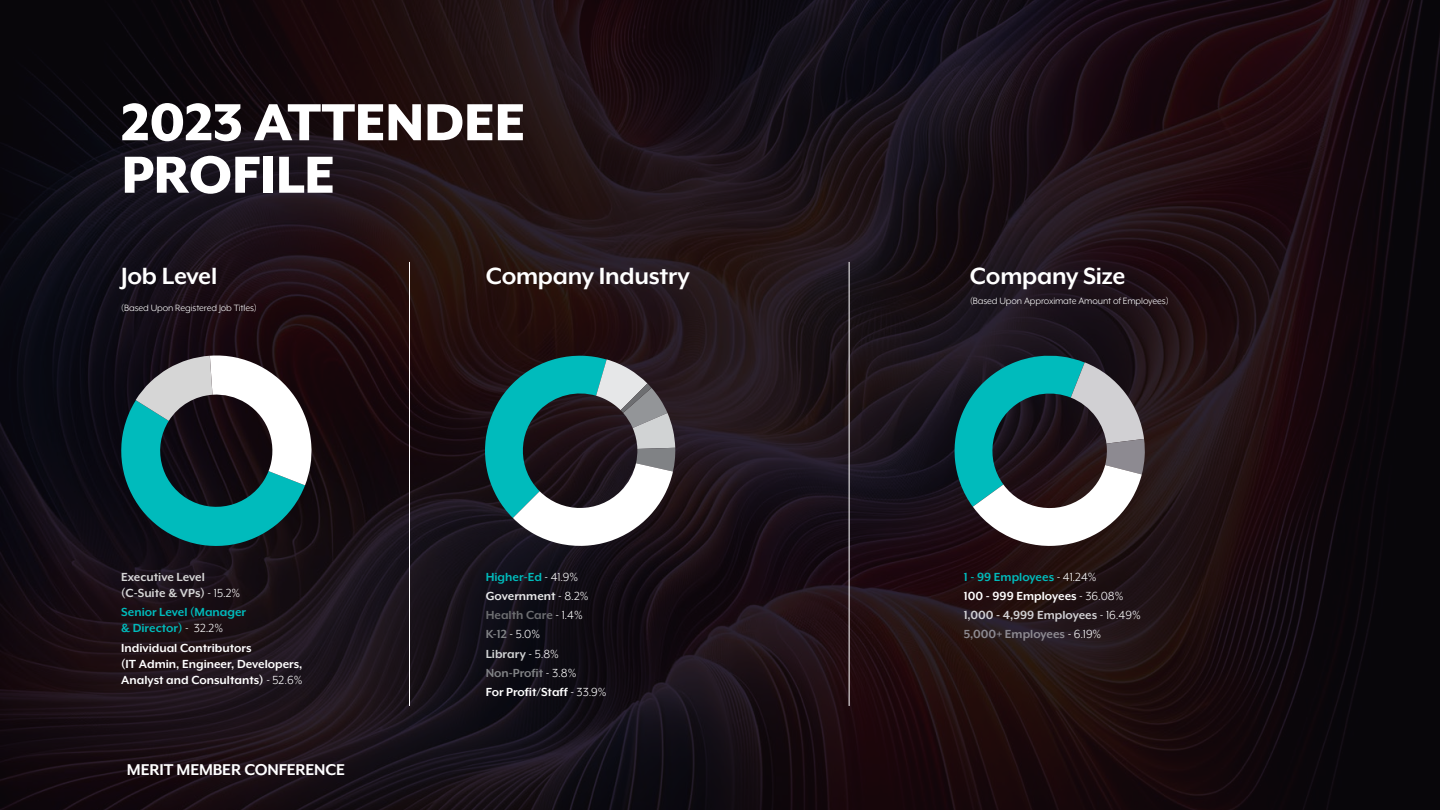
<style>
.page{position:relative;width:1440px;height:810px;background:#fff}
.page>*{position:absolute;margin:0;border:0;box-sizing:border-box;transform-origin:0 0}
.t1{font:800 60px/52.5px "Mr Eaves XL Mod OT";letter-spacing:-.01em;color:#fff}
.t2{font:700 27px "Mr Eaves XL Mod OT";letter-spacing:-.01em;color:#fff}
.t3{font:700 18px "Mr Eaves XL Mod OT";letter-spacing:-.01em;color:#fff}
.t4{font:13.5px/19.2px "Mr Eaves XL Mod OT";color:#fff}
.t5{font:700 13.5px/16.2px "Mr Eaves XL Mod OT";color:#fff}
.t6{font:700 13.5px/16.2px "Mr Eaves XL Mod OT";color:#00bbbc}
.t7{font:700 13.5px/16.2px "Mr Eaves XL Mod OT";color:#d6d6d6}
.t8{font:10.5px "Mr Eaves XL Mod OT";letter-spacing:-.01em;color:#fff}
.s1{font-weight:400;color:#fff}
.s2{font-weight:400}
.s3{font-weight:700;color:#00bbbc}
.s4{font-weight:700;color:#e6e7e8}
.s5{font-weight:700;color:#6d6e71}
.s6{font-weight:700;color:#808285}
.s7{font-weight:700;color:#d1d3d4}
.s8{font-weight:700}
.s9{font-weight:700;color:#d1d0d3}
.s10{font-weight:700;color:#8d8a91}
</style>
<div class="page">
<img style="left:0;top:0;width:1440px;height:810px">
<hr style="left:409px;top:262px;width:1px;height:444px;background:#fff">
<hr style="left:849px;top:262px;width:1px;height:444px;background:#fff">
<svg style="left:121px;top:355px;width:191px;height:191px"></svg>
<svg style="left:485px;top:356px;width:190px;height:190px"></svg>
<svg style="left:954px;top:355px;width:191px;height:191px"></svg>
<h1 class="t1" style="left:121px;top:96px;width:406px">2023 ATTENDEE<br>PROFILE</h1>
<h2 class="t2" style="left:121px;top:262px;width:98px">Job Level</h2>
<p class="t8" style="left:121px;top:302px;width:137px">(Based Upon Registered Job Titles)</p>
<p class="t7" style="left:121px;top:569px;width:121px">Executive Level (C-Suite &amp; VPs) <span class="s1">- 15.2%</span></p>
<p class="t6" style="left:121px;top:604px;width:126px">Senior Level (Manager &amp; Director) <span class="s1">- 32.2%</span></p>
<p class="t5" style="left:121px;top:639px;width:183px">Individual Contributors<br>(IT Admin, Engineer, Developers,<br>Analyst and Consultants) <span class="s2">- 52.6%</span></p>
<h3 class="t3" style="left:127px;top:761px;width:220px">MERIT MEMBER CONFERENCE</h3>
<h2 class="t2" style="left:486px;top:262px;width:206px">Company Industry</h2>
<h2 class="t2" style="left:970px;top:262px;width:157px">Company Size</h2>
<p class="t8" style="left:970px;top:295px;width:200px">(Based Upon Approximate Amount of Employees)</p>
<p class="t4" style="left:486px;top:567px;width:122px"><span class="s3">Higher-Ed</span> - 41.9%<br><span class="s4">Government</span> - 8.2%<br><span class="s5">Health Care</span> - 1.4%<br><span class="s6">K-12</span> - 5.0%<br><span class="s7">Library</span> - 5.8%<br><span class="s6">Non-Profit</span> - 3.8%<br><span class="s8">For Profit/Staff</span> - 33.9%</p>
<p class="t4" style="left:964px;top:567px;width:179px"><span class="s3">1 - 99 Employees</span> - 41.24%<br><span class="s8">100 - 999 Employees</span> - 36.08%<br><span class="s9">1,000 - 4,999 Employees</span> - 16.49%<br><span class="s10">5,000+ Employees</span> - 6.19%</p>
</div>
